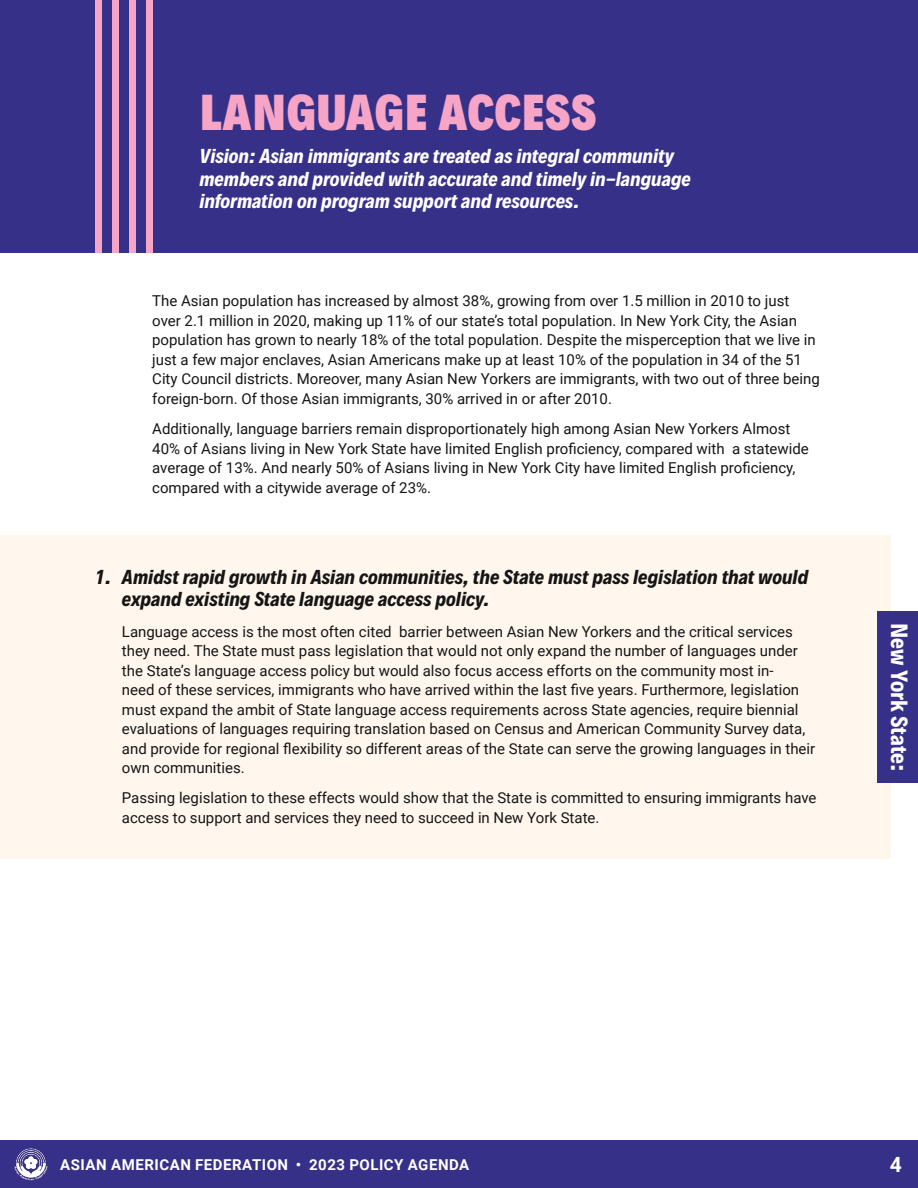
<style>
.page{position:relative;width:918px;height:1188px;background:#fff}
.page>*{position:absolute;margin:0;border:0;box-sizing:border-box;transform-origin:0 0}
.t1{font:900 45px "Decalotype";letter-spacing:-.005em;color:#f6a5c6}
.t2{font:700 21px "Decalotype";letter-spacing:-.005em;color:#fff}
.t3{font:700 21px "Roboto";color:#fff}
.t4{font:italic 700 18px/22.5px "Decalotype";color:#fff}
.t5{font:italic 700 18px/22.5px "Decalotype";color:#151515}
.t6{font:15px/19.5px "Roboto";color:#151515}
.t7{font:700 15px "Roboto";letter-spacing:.035em;color:#fff}
</style>
<div class="page">
<div style="left:0;top:1140px;width:918px;height:48px;background:#373088"></div>
<img style="left:14px;top:1148px;width:34px;height:33px">
<div style="left:0;top:535px;width:891px;height:324px;background:#fff6ed"></div>
<div style="left:878px;top:612px;width:40px;height:171px;background:#373088"></div>
<div style="left:0;top:0;width:918px;height:252px;background:#373088"></div>
<div style="left:95px;top:0;width:6px;height:252px;background:#f6a5c6"></div>
<div style="left:112px;top:0;width:6px;height:252px;background:#f6a5c6"></div>
<div style="left:129px;top:0;width:6px;height:252px;background:#f6a5c6"></div>
<div style="left:146px;top:0;width:6px;height:252px;background:#f6a5c6"></div>
<h1 class="t1" style="left:200px;top:81px;width:399px">LANGUAGE ACCESS</h1>
<p class="t4" style="left:200px;top:145px;width:493px">Vision: Asian immigrants are treated as integral community members and provided with accurate and timely in-language information on program support and resources.</p>
<p class="t6" style="left:152px;top:291px;width:669px">The Asian population has increased by almost 38%, growing from over 1.5 million in 2010 to just over 2.1 million in 2020, making up 11% of our state’s total population. In New York City, the Asian population has grown to nearly 18% of the total population. Despite the misperception that we live in just a few major enclaves, Asian Americans make up at least 10% of the population in 34 of the 51<br>City Council districts. Moreover, many Asian New Yorkers are immigrants, with two out of three being foreign-born. Of those Asian immigrants, 30% arrived in or after 2010.</p>
<p class="t6" style="left:152px;top:419px;width:658px">Additionally, language barriers remain disproportionately high among Asian New Yorkers Almost 40% of Asians living in New York State have limited English proficiency, compared with a statewide average of 13%. And nearly 50% of Asians living in New York City have limited English proficiency, compared with a citywide average of 23%.</p>
<p class="t5" style="left:122px;top:565px;width:688px;text-indent:-27px">1. Amidst rapid growth in Asian communities, the State must pass legislation that would expand existing State language access policy.</p>
<p class="t6" style="left:122px;top:621px;width:695px">Language access is the most often cited barrier between Asian New Yorkers and the critical services they need. The State must pass legislation that would not only expand the number of languages under the State’s language access policy but would also focus access efforts on the community most in-<br>need of these services, immigrants who have arrived within the last five years. Furthermore, legislation must expand the ambit of State language access requirements across State agencies, require biennial evaluations of languages requiring translation based on Census and American Community Survey data, and provide for regional flexibility so different areas of the State can serve the growing languages in their own communities.</p>
<p class="t6" style="left:122px;top:788px;width:696px">Passing legislation to these effects would show that the State is committed to ensuring immigrants have access to support and services they need to succeed in New York State.</p>
<h2 class="t2" style="left:914px;top:623px;width:150px;rotate:90deg">New York State:</h2>
<p class="t7" style="left:60px;top:1154px;width:411px">ASIAN AMERICAN FEDERATION • 2023 POLICY AGENDA</p>
<h2 class="t3" style="left:890px;top:1149px;width:14px">4</h2>
</div>
